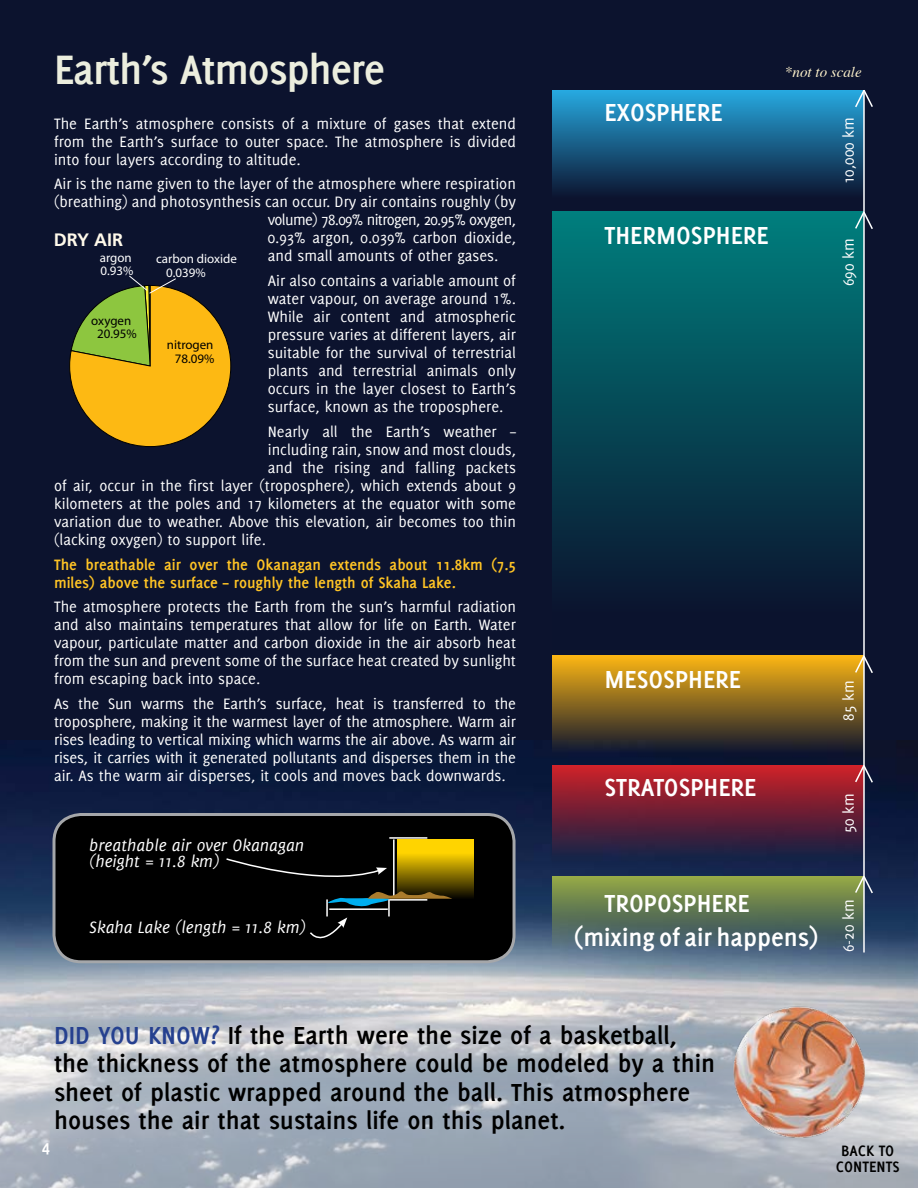
<style>
.page{position:relative;width:918px;height:1188px;background:#0c132e}
.page>*{position:absolute;margin:0;border:0;box-sizing:border-box;transform-origin:0 0}
.t1{font:700 45px "Delicious";letter-spacing:-.025em;color:#eceede}
.t2{font:700 27px/28.5px "Delicious";color:#000}
.t3{font:700 27px "Delicious";color:#fff}
.t4{font:italic 18px/16.5px "Delicious";color:#fff}
.t5{font:700 18px "Frutiger";color:#fff9ea}
.t6{font:700 18px "Delicious";color:#fff}
.t7{font:16.5px/18px "Delicious";color:#fff;text-align:justify}
.t8{font:700 16.5px/18px "Delicious";color:#ffc425}
.t9{font:16.5px "Delicious";letter-spacing:-.04em;color:#fff}
.t10{font:700 16.5px/16.5px "Delicious";color:#000;text-align:center}
.t11{font:italic 15px "Times";color:#fff3cd}
.t12{font:12.9px "Myriad Pro";color:#fff}
.t13{font:12.9px "Myriad Pro";color:#000}
.s1{color:#25408f}
</style>
<div class="page">
<img style="left:0;top:741px;width:918px;height:239px">
<svg style="left:0;top:980px;width:918px;height:208px;background:#b0b7c1"></svg>
<div style="left:54px;top:814px;width:460px;height:148px;background:#000;border-radius:27px"></div>
<div style="left:52px;top:813px;width:464px;height:150px;border:3px solid #a5a7aa;border-radius:27px"></div>
<svg style="left:69px;top:275px;width:162px;height:172px"></svg>
<svg style="left:552px;top:876px;width:312px;height:82px;background:#61795d"></svg>
<div style="left:552px;top:765px;width:312px;height:102px;background:linear-gradient(to bottom,#cd1f25,#052148)"></div>
<div style="left:552px;top:656px;width:312px;height:108px;background:linear-gradient(to bottom,#fab413,#000832)"></div>
<div style="left:552px;top:90px;width:312px;height:119px;background:linear-gradient(to bottom,#26a9e0,#0a0720)"></div>
<div style="left:552px;top:212px;width:312px;height:446px;background:linear-gradient(to bottom,#007c7d,#110d27)"></div>
<svg style="left:854px;top:874px;width:20px;height:21px"></svg>
<svg style="left:854px;top:763px;width:20px;height:21px"></svg>
<svg style="left:854px;top:654px;width:19px;height:21px"></svg>
<svg style="left:854px;top:211px;width:19px;height:20px"></svg>
<svg style="left:854px;top:90px;width:19px;height:19px"></svg>
<hr style="left:863px;top:90px;width:2px;height:862px;background:#fff">
<svg style="left:397px;top:839px;width:76px;height:58px;background:#cba800"></svg>
<hr style="left:389px;top:837px;width:38px;height:2px;background:#fff">
<hr style="left:393px;top:839px;width:2px;height:59px;background:#fff">
<svg style="left:226px;top:857px;width:226px;height:82px"></svg>
<img style="left:678px;top:996px;width:240px;height:161px">
<h1 class="t1" style="left:54px;top:44px;width:333px">Earth’s Atmosphere</h1>
<p class="t7" style="left:54px;top:114px;width:463px">The Earth’s atmosphere consists of a mixture of gases that extend from the Earth’s surface to outer space. The atmosphere is divided into four layers according to altitude.</p>
<p class="t7" style="left:54px;top:175px;width:463px">Air is the name given to the layer of the atmosphere where respiration</p>
<p class="t7" style="left:54px;top:193px;width:463px">(breathing) and photosynthesis can occur. Dry air contains roughly (by</p>
<p class="t9" style="left:268px;top:211px;width:250px">volume) 78.09% nitrogen, 20.95% oxygen,</p>
<p class="t7" style="left:268px;top:229px;width:250px">0.93% argon, 0.039% carbon dioxide,</p>
<p class="t7" style="left:268px;top:247px;width:232px">and small amounts of other gases.</p>
<p class="t7" style="left:268px;top:271px;width:250px">Air also contains a variable amount of water vapour, on average around 1%.<br>While air content and atmospheric pressure varies at different layers, air suitable for the survival of terrestrial plants and terrestrial animals only occurs in the layer closest to Earth’s surface, known as the troposphere.</p>
<p class="t7" style="left:268px;top:422px;width:250px">Nearly all the Earth’s weather –</p>
<p class="t7" style="left:268px;top:440px;width:250px">including rain, snow and most clouds,</p>
<p class="t7" style="left:268px;top:458px;width:250px">and the rising and falling packets</p>
<p class="t7" style="left:54px;top:476px;width:464px">of air, occur in the first layer (troposphere), which extends about 9</p>
<p class="t7" style="left:54px;top:494px;width:463px">kilometers at the poles and 17 kilometers at the equator with some</p>
<p class="t7" style="left:54px;top:512px;width:464px">variation due to weather. Above this elevation, air becomes too thin</p>
<p class="t7" style="left:54px;top:530px;width:214px">(lacking oxygen) to support life.</p>
<p class="t8" style="left:54px;top:555px;width:464px">The breathable air over the Okanagan extends about 11.8km (7.5 miles) above the surface – roughly the length of Skaha Lake.</p>
<p class="t7" style="left:54px;top:598px;width:464px">The atmosphere protects the Earth from the sun’s harmful radiation and also maintains temperatures that allow for life on Earth. Water vapour, particulate matter and carbon dioxide in the air absorb heat from the sun and prevent some of the surface heat created by sunlight from escaping back into space.</p>
<p class="t7" style="left:54px;top:694px;width:463px">As the Sun warms the Earth’s surface, heat is transferred to the troposphere, making it the warmest layer of the atmosphere. Warm air rises leading to vertical mixing which warms the air above. As warm air rises, it carries with it generated pollutants and disperses them in the air. As the warm air disperses, it cools and moves back downwards.</p>
<p class="t5" style="left:54px;top:229px;width:71px">DRY AIR</p>
<p class="t12" style="left:100px;top:250px;width:33px">argon</p>
<p class="t12" style="left:156px;top:251px;width:82px">carbon dioxide</p>
<p class="t12" style="left:100px;top:262px;width:34px">0.93%</p>
<p class="t12" style="left:166px;top:264px;width:41px">0.039%</p>
<p class="t13" style="left:91px;top:313px;width:42px">oxygen</p>
<p class="t13" style="left:97px;top:325px;width:41px">20.95%</p>
<p class="t13" style="left:167px;top:336px;width:48px">nitrogen</p>
<p class="t13" style="left:175px;top:351px;width:41px">78.09%</p>
<p class="t4" style="left:89px;top:836px;width:216px">breathable air over Okanagan (height = 11.8 km)</p>
<p class="t4" style="left:89px;top:918px;width:218px">Skaha Lake (length = 11.8 km)</p>
<h2 class="t3" style="left:604px;top:97px;width:120px">EXOSPHERE</h2>
<h2 class="t3" style="left:604px;top:220px;width:166px">THERMOSPHERE</h2>
<p class="t11" style="left:785px;top:59px;width:78px">*not to scale</p>
<p class="t7" style="left:839px;top:184px;width:68px;rotate:-90deg">10,000 km</p>
<p class="t7" style="left:839px;top:286px;width:49px;rotate:-90deg">690 km</p>
<h2 class="t3" style="left:604px;top:664px;width:138px">MESOSPHERE</h2>
<h2 class="t3" style="left:604px;top:772px;width:154px">STRATOSPHERE</h2>
<p class="t7" style="left:839px;top:721px;width:42px;rotate:-90deg">85 km</p>
<p class="t7" style="left:839px;top:833px;width:42px;rotate:-90deg">50 km</p>
<h2 class="t3" style="left:604px;top:888px;width:147px">TROPOSPHERE</h2>
<h2 class="t3" style="left:574px;top:922px;width:246px">(mixing of air happens)</h2>
<p class="t7" style="left:839px;top:952px;width:54px;rotate:-90deg">6-20 km</p>
<h2 class="t2" style="left:54px;top:1021px;width:663px"><span class="s1">DID YOU KNOW?</span> If the Earth were the size of a basketball, the thickness of the atmosphere could be modeled by a thin sheet of plastic wrapped around the ball. This atmosphere houses the air that sustains life on this planet.</h2>
<p class="t6" style="left:42px;top:1136px;width:10px">4</p>
<p class="t10" style="left:836px;top:1142px;width:65px">BACK TO<br>CONTENTS</p>
</div>
